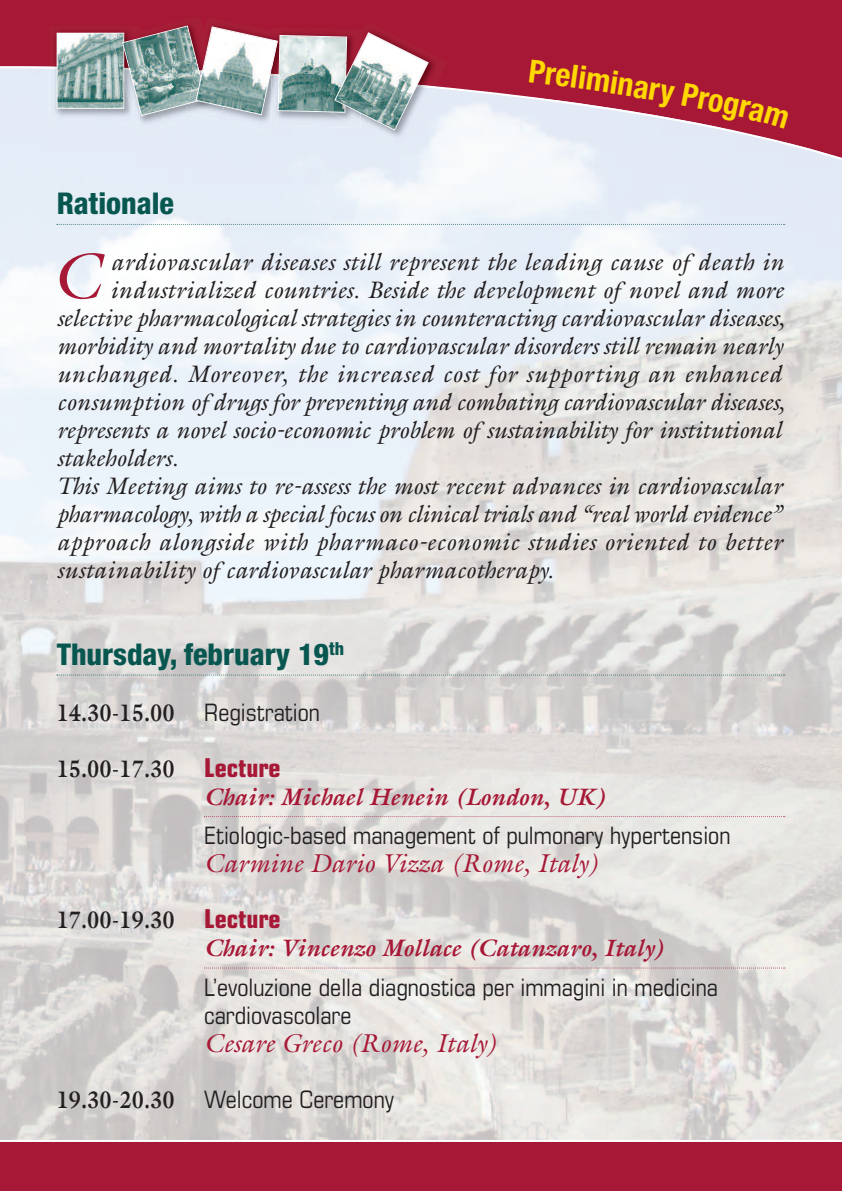
<style>
.page{position:relative;width:842px;height:1191px;background:#fff}
.page>*{position:absolute;margin:0;border:0;box-sizing:border-box;transform-origin:0 0}
.t1{font:italic 65.2px "Galliard";color:#a61836}
.t2{font:700 condensed 32px "Helvetica Neue";color:#ffd801}
.t3{font:800 condensed 30px "Helvetica Neue";color:#075750}
.t4{font:italic 26px "Galliard";color:#a61836}
.t5{font:italic 24px "Galliard";color:#231f20}
.t6{font:condensed 24px/28px "Eurostile";color:#231f20}
.t7{font:italic 700 24px/28px "Galliard";color:#a61836}
.t8{font:italic 24px "Galliard";letter-spacing:-.02em;color:#231f20}
.t9{font:italic 24px "Galliard";letter-spacing:.02em;color:#231f20}
.t10{font:italic 24px "Galliard";letter-spacing:.03em;color:#231f20}
.s1{font-family:"Galliard";font-weight:700;font-stretch:normal}
.s2{font-style:normal;color:#231f20}
.s3{font-family:"Eurostile";font-style:normal;font-stretch:condensed;font-size:26px}
</style>
<div class="page">
<img style="left:0;top:165px;width:842px;height:975px">
<div style="left:1px;top:0;width:841px;height:68px;background:#a61836"></div>
<svg style="left:1px;top:68px;width:841px;height:97px"></svg>
<div style="left:0;top:1142px;width:842px;height:49px;background:#a61836"></div>
<svg style="left:57px;top:674px;width:728px;height:1px"></svg>
<svg style="left:204px;top:816px;width:581px;height:1px"></svg>
<svg style="left:204px;top:967px;width:581px;height:1px"></svg>
<svg style="left:57px;top:224px;width:728px;height:1px"></svg>
<img style="left:49px;top:70px;width:73px;height:54px">
<img style="left:49px;top:26px;width:73px;height:41px">
<img style="left:49px;top:67px;width:8px;height:3px">
<div style="left:57px;top:33px;width:67px;height:76px;border:1px solid #fff"></div>
<img style="left:58px;top:34px;width:64px;height:74px">
<img style="left:135px;top:131px;width:72px;height:2px">
<img style="left:139px;top:16px;width:65px;height:9px">
<img style="left:113px;top:36px;width:9px;height:44px">
<img style="left:204px;top:17px;width:74px;height:8px">
<img style="left:360px;top:88px;width:74px;height:61px">
<img style="left:361px;top:21px;width:87px;height:65px">
<img style="left:429px;top:80px;width:6px;height:8px">
<svg style="left:122px;top:25px;width:307px;height:106px"></svg>
<img style="left:336px;top:34px;width:92px;height:95px">
<hr style="left:0;top:0;width:1px;height:181px;background:#fff">
<svg style="left:529px;top:59px;width:28px;height:26px"></svg>
<div style="left:610px;top:70px;width:65px;height:39px;background:#a61836"></div>
<div style="left:681px;top:83px;width:108px;height:46px;background:#a61836"></div>
<h2 class="t2" style="left:558px;top:62px;width:56px;rotate:8deg">elim</h2>
<p class="t3" style="left:57px;top:193px;width:119px">Rationale</p>
<h1 class="t1" style="left:52px;top:238px;width:50px">C</h1>
<p class="t5" style="left:111px;top:248px;width:674px">ardiovascular diseases still represent the leading cause of death in</p>
<p class="t5" style="left:110px;top:276px;width:675px">industrialized countries. Beside the development of novel and more</p>
<p class="t5" style="left:57px;top:304px;width:730px">selective pharmacological strategies in counteracting cardiovascular diseases,</p>
<p class="t5" style="left:57px;top:332px;width:727px">morbidity and mortality due to cardiovascular disorders still remain nearly</p>
<p class="t10" style="left:57px;top:360px;width:726px">unchanged. Moreover, the increased cost for supporting an enhanced</p>
<p class="t5" style="left:57px;top:388px;width:730px">consumption of drugs for preventing and combating cardiovascular diseases,</p>
<p class="t5" style="left:57px;top:416px;width:726px">represents a novel socio-economic problem of sustainability for institutional</p>
<p class="t5" style="left:57px;top:444px;width:123px">stakeholders.</p>
<p class="t5" style="left:57px;top:472px;width:727px">This Meeting aims to re-assess the most recent advances in cardiovascular</p>
<p class="t8" style="left:57px;top:500px;width:726px">pharmacology, with a special focus on clinical trials and “real world evidence”</p>
<p class="t9" style="left:57px;top:528px;width:727px">approach alongside with pharmaco-economic studies oriented to better</p>
<p class="t5" style="left:57px;top:556px;width:498px">sustainability of cardiovascular pharmacotherapy.</p>
<p class="t3" style="left:57px;top:643px;width:289px">Thursday, february 19<sup>th</sup></p>
<p class="t6" style="left:57px;top:700px;width:265px"><span class="s1">14.30-15.00</span> Registration</p>
<p class="t7" style="left:204px;top:754px;width:403px;text-indent:-147px"><span class="s2">15.00-17.30</span> <span class="s3">Lecture<br></span>Chair: Michael Henein (London, UK)</p>
<p class="t6" style="left:204px;top:823px;width:528px">Etiologic-based management of pulmonary hypertension</p>
<p class="t4" style="left:204px;top:848px;width:396px">Carmine Dario Vizza (Rome, Italy)</p>
<p class="t7" style="left:204px;top:906px;width:462px;text-indent:-147px"><span class="s2">17.00-19.30</span> <span class="s3">Lecture<br></span>Chair: Vincenzo Mollace (Catanzaro, Italy)</p>
<p class="t6" style="left:204px;top:975px;width:515px">L’evoluzione della diagnostica per immagini in medicina cardiovascolare</p>
<p class="t4" style="left:204px;top:1027px;width:295px">Cesare Greco (Rome, Italy)</p>
<p class="t6" style="left:57px;top:1087px;width:339px"><span class="s1">19.30-20.30</span> Welcome Ceremony</p>
</div>
